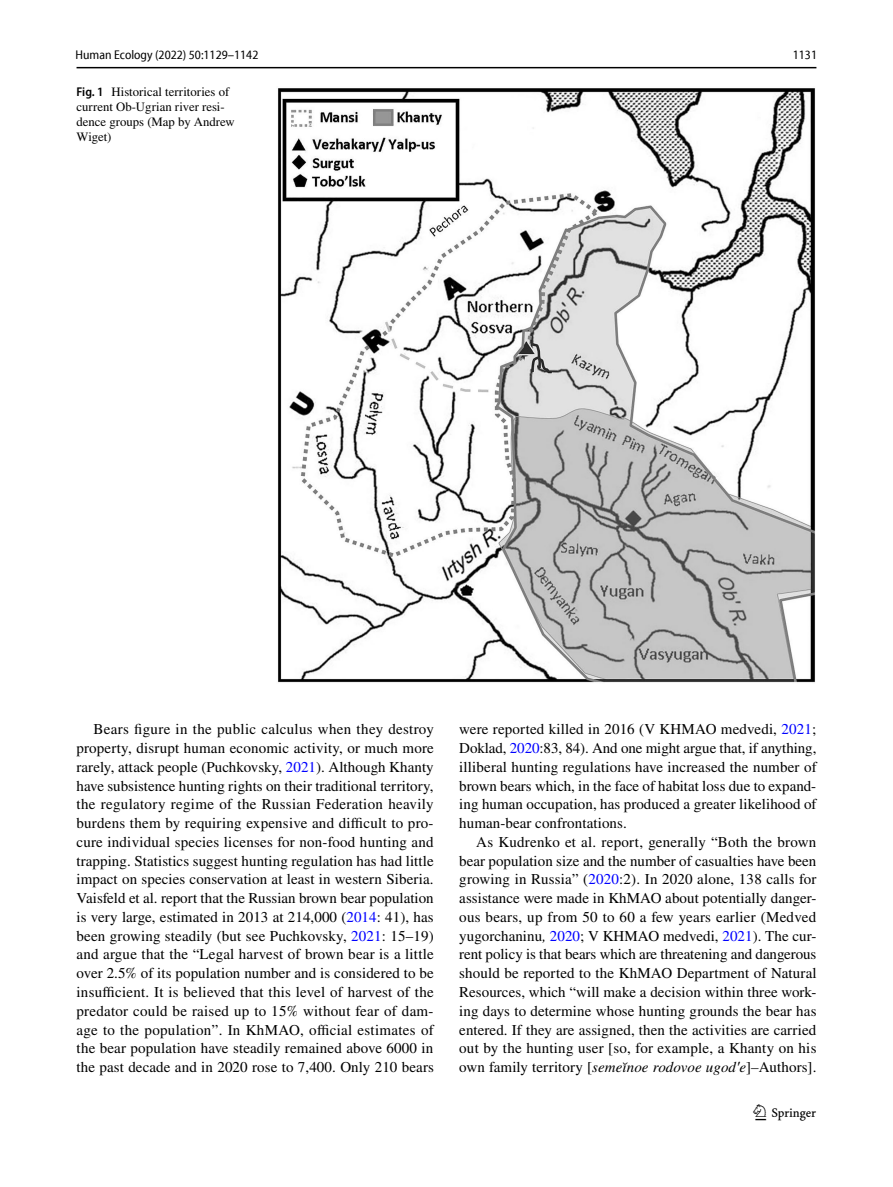
<style>
.page{position:relative;width:893px;height:1187px;background:#fff}
.page>*{position:absolute;margin:0;border:0;box-sizing:border-box;transform-origin:0 0}
.t1{font:22.5px "Springnew Regular 3";color:#000}
.t2{font:15px/18.8px "STIX";letter-spacing:.005em;color:#000;text-align:justify}
.t3{font:12.75px/15px "STIX";color:#000}
.t4{font:semi-condensed 12.75px "Myriad Pro Unic";color:#000}
.s1{font-family:"Myriad Pro";font-weight:600;font-stretch:semi-condensed}
.s2{color:#00f}
.s3{font-style:italic}
.s4{font-family:"Times New Roman";font-style:italic}
</style>
<div class="page">
<hr style="left:77px;top:67px;width:739px;height:1px;background:#000">
<img style="left:278px;top:88px;width:537px;height:595px">
<p class="t4" style="left:76px;top:50px;width:184px">Human Ecology (2022) 50:1129–1142</p>
<p class="t4" style="left:793px;top:50px;width:26px">1131</p>
<p class="t3" style="left:77px;top:85px;width:160px"><span class="s1">Fig. 1</span> Historical territories of current Ob-Ugrian river resi&shy;dence groups (Map by Andrew<br>Wiget)</p>
<p class="t2" style="left:77px;top:721px;width:359px;text-indent:17px">Bears figure in the public calculus when they destroy property, disrupt human economic activity, or much more rarely, attack people (Puchkovsky, <span class="s2">2021</span>). Although Khanty have subsistence hunting rights on their traditional territory, the regulatory regime of the Russian Federation heavily burdens them by requiring expensive and difficult to pro&shy;cure individual species licenses for non-food hunting and trapping. Statistics suggest hunting regulation has had little impact on species conservation at least in western Siberia.<br>Vaisfeld et al. report that the Russian brown bear population is very large, estimated in 2013 at 214,000 (<span class="s2">2014</span>: 41), has been growing steadily (but see Puchkovsky, <span class="s2">2021</span>: 15–19) and argue that the “Legal harvest of brown bear is a little over 2.5% of its population number and is considered to be insufficient. It is believed that this level of harvest of the predator could be raised up to 15% without fear of dam&shy;age to the population”. In KhMAO, official estimates of the bear population have steadily remained above 6000 in the past decade and in 2020 rose to 7,400. Only 210 bears</p>
<p class="t2" style="left:459px;top:721px;width:359px">were reported killed in 2016 (V KHMAO medvedi, <span class="s2">2021</span>; Doklad, <span class="s2">2020</span>:83, 84). And one might argue that, if anything, illiberal hunting regulations have increased the number of brown bears which, in the face of habitat loss due to expand&shy;ing human occupation, has produced a greater likelihood of human-bear confrontations.</p>
<p class="t2" style="left:459px;top:833px;width:359px;text-indent:17px">As Kudrenko et al. report, generally “Both the brown bear population size and the number of casualties have been growing in Russia” (<span class="s2">2020</span>:2). In 2020 alone, 138 calls for assistance were made in KhMAO about potentially danger&shy;ous bears, up from 50 to 60 a few years earlier (Medved yugorchaninu<span class="s3">,</span> <span class="s2">2020</span>; V KHMAO medvedi, <span class="s2">2021</span>). The cur&shy;rent policy is that bears which are threatening and dangerous should be reported to the KhMAO Department of Natural Resources, which “will make a decision within three work&shy;ing days to determine whose hunting grounds the bear has entered. If they are assigned, then the activities are carried out by the hunting user [so, for example, a Khanty on his own family territory [<span class="s3">semeĭnoe rodovoe ugod</span><span class="s4">ʹ</span><span class="s3">e</span>]<span class="s3">–</span>Authors].</p>
<h1 class="t1" style="left:755px;top:1104px;width:62px">1 3</h1>
</div>
